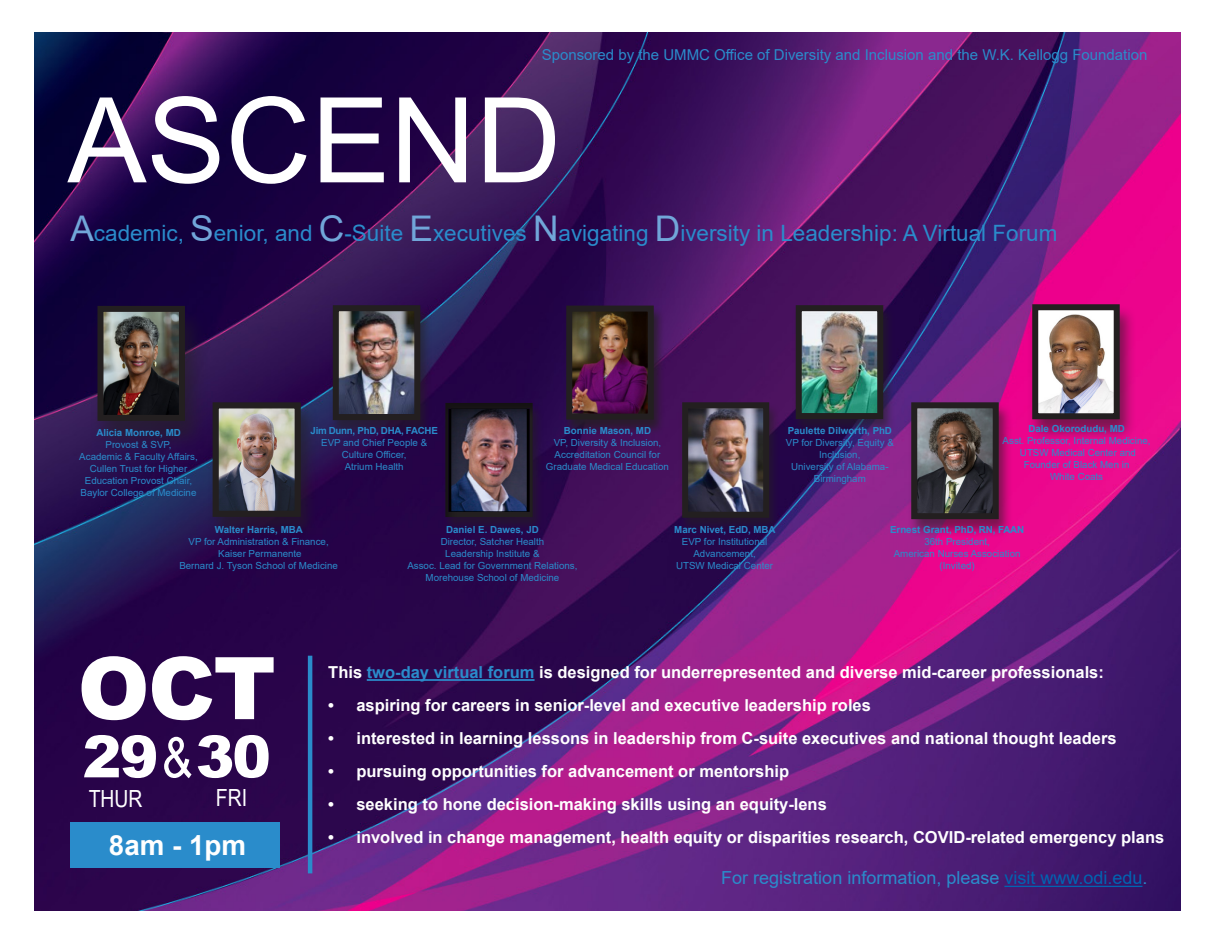
<style>
.page{position:relative;width:1215px;height:945px;background:#fff}
.page>*{position:absolute;margin:0;border:0;box-sizing:border-box;transform-origin:0 0}
.t1{font:118.5px "Arial";color:#fff}
.t2{font:900 86.55px "Arial";color:#fff}
.t3{font:900 58.2px "Arial";color:#fff}
.t4{font:700 27.75px "Arial";color:#fff}
.t5{font:23.7px "Arial Narrow";color:#fff}
.t6{font:22.5px "Arial";color:#2a8ccb}
.t7{font:18px "Arial";color:#2a8ccb}
.t8{font:700 16.5px "Arial";color:#fff}
.t9{font:15px "Arial";color:#2a8ccb}
.t10{font:9.75px/12px "Arial";color:#2a8ccb;text-align:center}
.t11{font:700 9.75px "Arial";color:#2a8ccb}
.s1{font-size:35.4px;color:#71a6d9}
.s2{font-weight:700}
.s3{font-family:"Arial Narrow";font-weight:400;font-size:55.65px}
.s4{color:#2a8ccb}
.s5{color:#0164b1}
</style>
<div class="page">
<img style="left:34px;top:33px;width:1146px;height:878px">
<div style="left:70px;top:822px;width:210px;height:45px;background:#2a8ccb"></div>
<hr style="left:367px;top:679px;width:168px;height:2px;background:#2a8ccb">
<hr style="left:308px;top:656px;width:4px;height:217px;background:#2a8ccb">
<hr style="left:1004px;top:886px;width:138px;height:1px;background:#0164b1">
<div style="left:442px;top:403px;width:102px;height:130px;background:#231f20;opacity:.55"></div>
<div style="left:443px;top:403px;width:90px;height:116px;background:#231f20;opacity:.48"></div>
<div style="left:907px;top:403px;width:106px;height:135px;background:#231f20;opacity:.55"></div>
<img style="left:918px;top:409px;width:74px;height:103px">
<div style="left:911px;top:402px;width:88px;height:117px;border:6px solid #231f20"></div>
<div style="left:207px;top:403px;width:111px;height:137px;background:#231f20;opacity:.55"></div>
<img style="left:220px;top:409px;width:74px;height:101px">
<div style="left:213px;top:402px;width:88px;height:115px;border:6px solid #231f20"></div>
<div style="left:679px;top:403px;width:102px;height:130px;background:#231f20;opacity:.55"></div>
<img style="left:689px;top:409px;width:73px;height:102px">
<div style="left:682px;top:402px;width:87px;height:116px;border:6px solid #231f20"></div>
<div style="left:90px;top:307px;width:119px;height:146px;background:#231f20;opacity:.55"></div>
<img style="left:105px;top:313px;width:73px;height:101px">
<div style="left:98px;top:306px;width:87px;height:115px;border:6px solid #231f20"></div>
<div style="left:329px;top:306px;width:103px;height:130px;background:#231f20;opacity:.55"></div>
<img style="left:340px;top:312px;width:73px;height:101px">
<div style="left:333px;top:305px;width:87px;height:115px;border:6px solid #231f20"></div>
<div style="left:563px;top:306px;width:102px;height:129px;background:#231f20;opacity:.76"></div>
<img style="left:573px;top:313px;width:74px;height:100px">
<div style="left:566px;top:306px;width:88px;height:114px;border:6px solid #231f20"></div>
<div style="left:792px;top:306px;width:103px;height:129px;background:#231f20;opacity:.55"></div>
<img style="left:803px;top:312px;width:73px;height:100px">
<div style="left:796px;top:305px;width:87px;height:114px;border:6px solid #231f20"></div>
<div style="left:1027px;top:305px;width:110px;height:137px;background:#231f20;opacity:.55"></div>
<img style="left:1039px;top:311px;width:74px;height:101px">
<div style="left:1032px;top:304px;width:88px;height:115px;border:6px solid #231f20"></div>
<p class="t9" style="left:542px;top:44px;width:607px">Sponsored by the UMMC Office of Diversity and Inclusion and the W.K. Kellogg Foundation</p>
<p class="t1" style="left:68px;top:59px;width:495px">ASCEND</p>
<p class="t6" style="left:70px;top:217px;width:989px"><span class="s1">A</span>cademic, <span class="s1">S</span>enior, and <span class="s1">C</span>-Suite <span class="s1">E</span>xecutives <span class="s1">N</span>avigating <span class="s1">D</span>iversity in Leadership: A Virtual Forum</p>
<p class="t11" style="left:96px;top:426px;width:86px">Alicia Monroe, MD</p>
<p class="t10" style="left:79px;top:439px;width:120px">Provost &amp; SVP,<br>Academic &amp; Faculty Affairs,</p>
<p class="t10" style="left:85px;top:463px;width:109px">Cullen Trust for Higher<br>Education Provost Chair,</p>
<p class="t10" style="left:81px;top:487px;width:117px">Baylor College of Medicine</p>
<p class="t10" style="left:311px;top:425px;width:129px"><span class="s2">Jim Dunn, PhD, DHA, FACHE<br></span>EVP and Chief People &amp;<br>Culture Officer,</p>
<p class="t10" style="left:345px;top:461px;width:61px">Atrium Health</p>
<p class="t11" style="left:564px;top:424px;width:89px">Bonnie Mason, MD</p>
<p class="t10" style="left:546px;top:437px;width:125px">VP, Diversity &amp; Inclusion,<br>Accreditation Council for<br>Graduate Medical Education</p>
<p class="t11" style="left:788px;top:424px;width:106px">Paulette Dilworth, PhD</p>
<p class="t10" style="left:786px;top:437px;width:110px">VP for Diversity, Equity &amp;<br>Inclusion,<br>University of Alabama-<br>Birmingham</p>
<p class="t11" style="left:1028px;top:422px;width:98px">Dale Okorodudu, MD</p>
<p class="t10" style="left:1003px;top:435px;width:149px">Asst. Professor, Internal Medicine,<br>UTSW Medical Center and<br>Founder of Black Men in<br>White Coats</p>
<p class="t11" style="left:215px;top:522px;width:89px">Walter Harris, MBA</p>
<p class="t10" style="left:189px;top:535px;width:142px">VP for Administration &amp; Finance,<br>Kaiser Permanente</p>
<p class="t10" style="left:179px;top:559px;width:160px">Bernard J. Tyson School of Medicine</p>
<p class="t11" style="left:446px;top:523px;width:94px">Daniel E. Dawes, JD</p>
<p class="t10" style="left:407px;top:536px;width:172px">Director, Satcher Health<br>Leadership Institute &amp;<br>Assoc. Lead for Government Relations,<br>Morehouse School of Medicine</p>
<p class="t11" style="left:674px;top:523px;width:103px">Marc Nivet, EdD, MBA</p>
<p class="t10" style="left:676px;top:536px;width:98px">EVP for Institutional<br>Advancement,<br>UTSW Medical Center</p>
<p class="t11" style="left:890px;top:523px;width:136px">Ernest Grant, PhD, RN, FAAN</p>
<p class="t10" style="left:894px;top:536px;width:128px">36th President,<br>American Nurses Association (Invited)</p>
<p class="t2" style="left:78px;top:625px;width:200px">OCT</p>
<p class="t3" style="left:83px;top:714px;width:190px">29<span class="s3">&amp;</span>30</p>
<p class="t5" style="left:89px;top:781px;width:55px">THUR</p>
<p class="t5" style="left:216px;top:781px;width:33px">FRI</p>
<p class="t4" style="left:109px;top:825px;width:139px">8am - 1pm</p>
<p class="t8" style="left:328px;top:661px;width:777px">This <span class="s4">two-day virtual forum</span> is designed for underrepresented and diverse mid-career professionals:</p>
<p class="t8" style="left:328px;top:694px;width:544px">• aspiring for careers in senior-level and executive leadership roles</p>
<p class="t8" style="left:328px;top:727px;width:790px">• interested in learning lessons in leadership from C-suite executives and national thought leaders</p>
<p class="t8" style="left:328px;top:760px;width:462px">• pursuing opportunities for advancement or mentorship</p>
<p class="t8" style="left:328px;top:793px;width:500px">• seeking to hone decision-making skills using an equity-lens</p>
<p class="t8" style="left:328px;top:826px;width:838px">• involved in change management, health equity or disparities research, COVID-related emergency plans</p>
<p class="t7" style="left:721px;top:866px;width:428px">For registration information, please <span class="s5">visit www.odi.edu</span>.</p>
</div>
